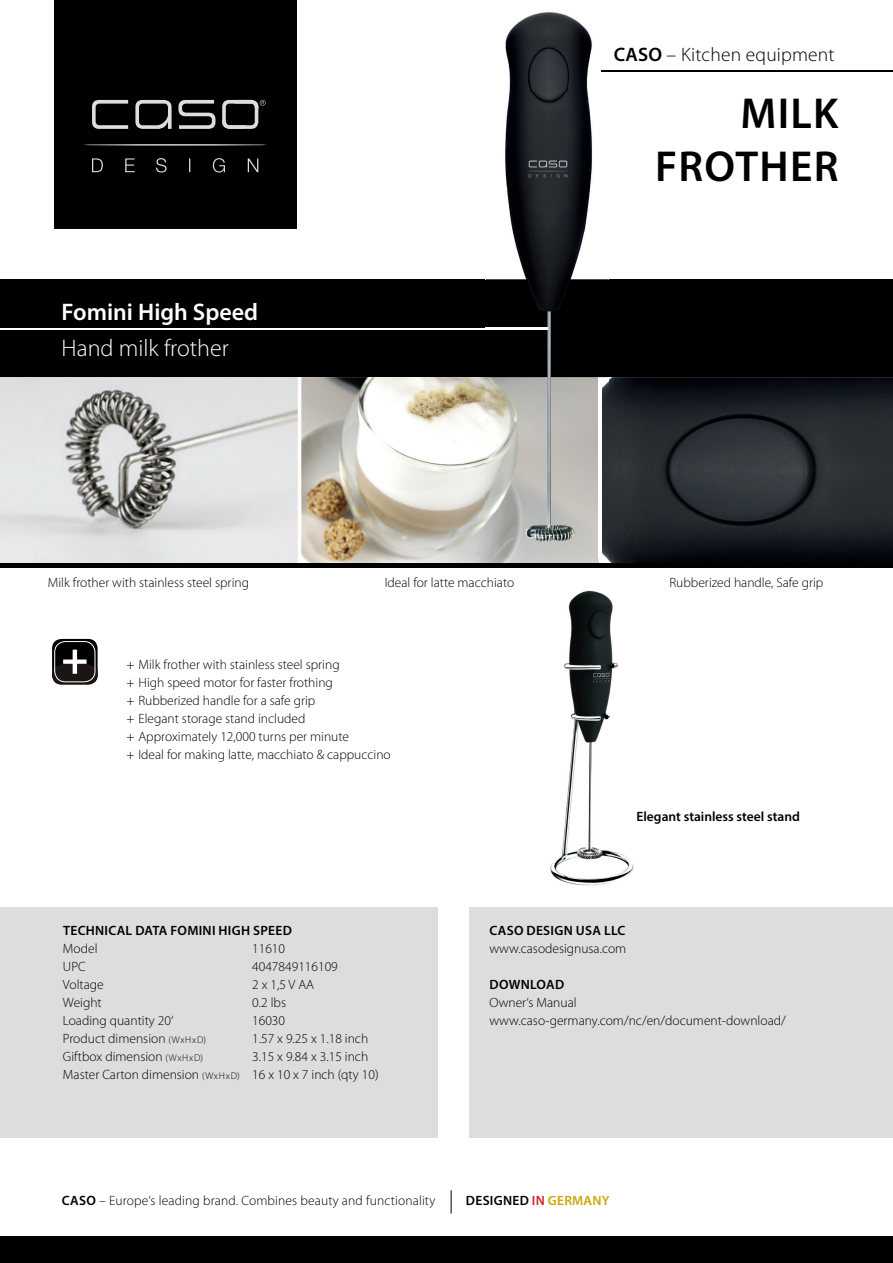
<style>
.page{position:relative;width:893px;height:1263px;background:#fff}
.page>*{position:absolute;margin:0;border:0;box-sizing:border-box;transform-origin:0 0}
.t1{font:600 43.5px/52.2px "Myriad Pro";letter-spacing:.03em;color:#000;text-align:right}
.t2{font:600 24px "Myriad Pro";color:#fff}
.t3{font:300 24px "Myriad Pro";color:#fff}
.t4{font:300 19.5px "Myriad Pro";letter-spacing:.01em;color:#000}
.t5{font:300 13.5px/18px "Myriad Pro";color:#000}
.t6{font:600 13.5px "Myriad Pro";letter-spacing:.02em;color:#000}
.t7{font:600 13.5px "Myriad Pro";color:#000}
.s1{font-weight:600}
.s2{font-size:9.75px}
.s3{color:#d1232a}
.s4{color:#cea607}
</style>
<div class="page">
<svg style="left:607px;top:377px;width:286px;height:186px;background:#202429"></svg>
<svg style="left:0;top:377px;width:298px;height:186px;background:#cecfcf"></svg>
<svg style="left:301px;top:377px;width:298px;height:186px"></svg>
<div style="left:0;top:279px;width:893px;height:98px;background:#000"></div>
<div style="left:0;top:563px;width:893px;height:5px;background:#000"></div>
<hr style="left:0;top:328px;width:547px;height:1px;background:#fff">
<div style="left:52px;top:639px;width:46px;height:45px;background:#000;border-radius:9px"></div>
<div style="left:54px;top:641px;width:41px;height:41px;border:1px solid #fff;border-radius:11px"></div>
<svg style="left:52px;top:650px;width:46px;height:34px"></svg>
<hr style="left:601px;top:71px;width:292px;height:1px;background:#000">
<div style="left:54px;top:0;width:242px;height:229px;background:#000"></div>
<svg style="left:222px;top:100px;width:44px;height:29px"></svg>
<svg style="left:92px;top:100px;width:36px;height:29px"></svg>
<svg style="left:178px;top:100px;width:38px;height:29px"></svg>
<hr style="left:83px;top:144px;width:184px;height:2px;background:#dcdddf;border-radius:50%">
<svg style="left:135px;top:100px;width:37px;height:29px"></svg>
<svg style="left:92px;top:158px;width:166px;height:14px"></svg>
<div style="left:469px;top:907px;width:424px;height:230px;background:#dcdddf"></div>
<div style="left:0;top:907px;width:438px;height:230px;background:#dcdddf"></div>
<img style="left:486px;top:12px;width:122px;height:547px">
<img style="left:486px;top:328px;width:61px;height:1px">
<svg style="left:451px;top:1190px;width:1px;height:23px"></svg>
<div style="left:0;top:1236px;width:893px;height:27px;background:#000"></div>
<img style="left:550px;top:590px;width:84px;height:296px">
<h3 class="t4" style="left:614px;top:44px;width:222px"><span class="s1">CASO</span> – Kitchen equipment</h3>
<h2 class="t2" style="left:62px;top:296px;width:198px">Fomini High Speed</h2>
<h2 class="t3" style="left:62px;top:334px;width:169px">Hand milk frother</h2>
<h1 class="t1" style="left:655px;top:87px;width:185px">MILK<br>FROTHER</h1>
<p class="t5" style="left:48px;top:574px;width:203px">Milk frother with stainless steel spring</p>
<p class="t5" style="left:385px;top:574px;width:131px">Ideal for latte macchiato</p>
<p class="t5" style="left:669px;top:574px;width:155px">Rubberized handle, Safe grip</p>
<p class="t5" style="left:126px;top:656px;width:266px">+ Milk frother with stainless steel spring<br>+ High speed motor for faster frothing<br>+ Rubberized handle for a safe grip<br>+ Elegant storage stand included<br>+ Approximately 12,000 turns per minute<br>+ Ideal for making latte, macchiato &amp; cappuccino</p>
<p class="t6" style="left:63px;top:921px;width:230px">TECHNICAL DATA FOMINI HIGH SPEED</p>
<p class="t5" style="left:63px;top:939px;width:36px">Model</p>
<p class="t5" style="left:252px;top:939px;width:34px">11610</p>
<p class="t5" style="left:63px;top:957px;width:24px">UPC</p>
<p class="t5" style="left:252px;top:957px;width:87px">4047849116109</p>
<p class="t5" style="left:63px;top:975px;width:42px">Voltage</p>
<p class="t5" style="left:252px;top:975px;width:63px">2 x 1,5 V AA</p>
<p class="t5" style="left:63px;top:993px;width:40px">Weight</p>
<p class="t5" style="left:252px;top:993px;width:35px">0.2 lbs</p>
<p class="t5" style="left:63px;top:1011px;width:112px">Loading quantity 20‘</p>
<p class="t5" style="left:252px;top:1011px;width:34px">16030</p>
<p class="t5" style="left:63px;top:1029px;width:144px">Product dimension <span class="s2">(WxHxD)</span></p>
<p class="t5" style="left:252px;top:1029px;width:118px">1.57 x 9.25 x 1.18 inch</p>
<p class="t5" style="left:63px;top:1047px;width:142px">Giftbox dimension <span class="s2">(WxHxD)</span></p>
<p class="t5" style="left:63px;top:1047px;width:317px;text-indent:189px">3.15 x 9.84 x 3.15 inch<br>Master Carton dimension <span class="s2">(WxHxD)</span> 16 x 10 x 7 inch (qty 10)</p>
<p class="t7" style="left:636px;top:808px;width:165px">Elegant stainless steel stand</p>
<p class="t6" style="left:490px;top:921px;width:137px">CASO DESIGN USA LLC</p>
<p class="t5" style="left:489px;top:939px;width:138px">www.casodesignusa.com</p>
<p class="t6" style="left:490px;top:975px;width:76px">DOWNLOAD</p>
<p class="t5" style="left:489px;top:993px;width:298px">Owner‘s Manual www.caso-germany.com/nc/en/document-download/</p>
<p class="t5" style="left:62px;top:1192px;width:375px"><span class="s1">CASO</span> – Europe‘s leading brand. Combines beauty and functionality</p>
<p class="t6" style="left:466px;top:1192px;width:145px">DESIGNED <span class="s3">IN</span> <span class="s4">GERMANY</span></p>
</div>
